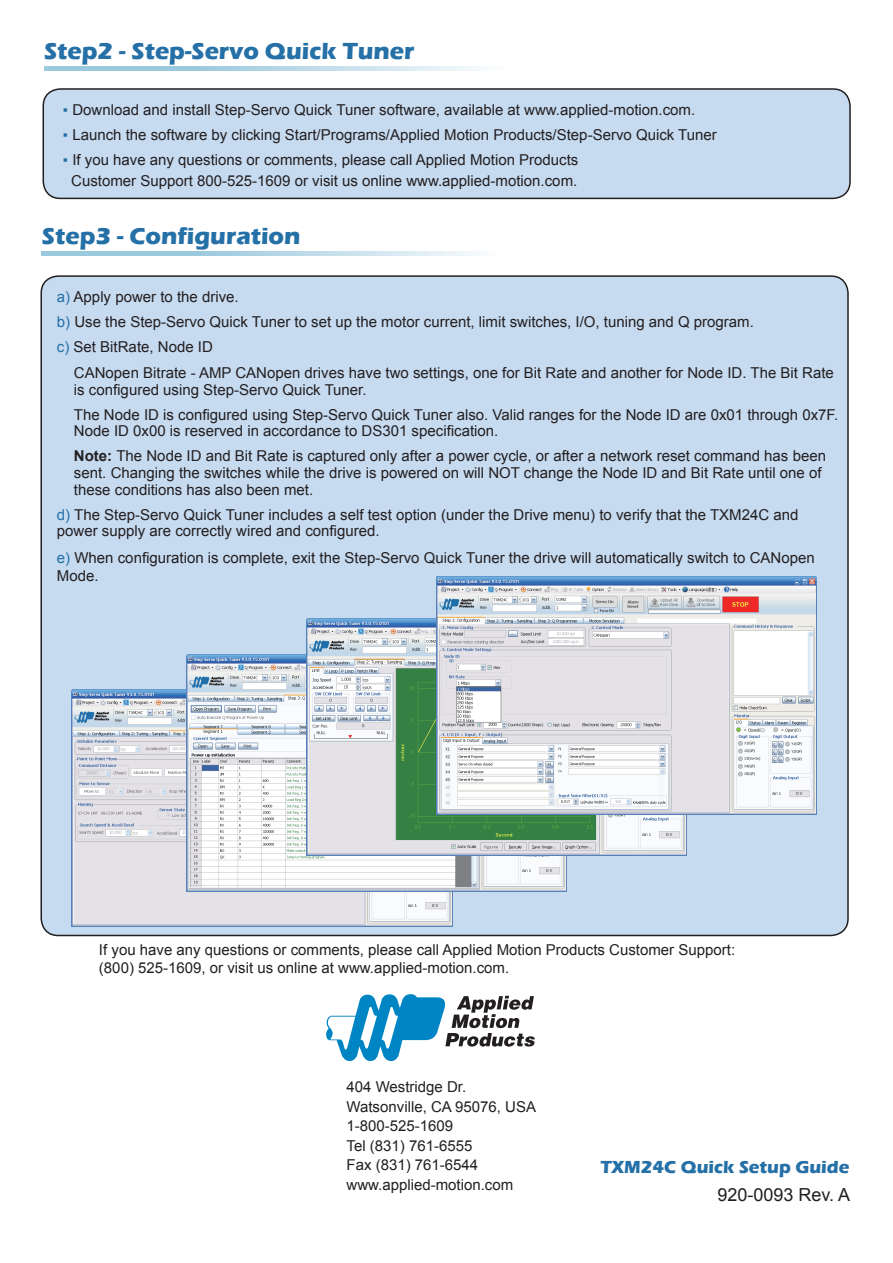
<style>
.page{position:relative;width:893px;height:1263px;background:#fff}
.page>*{position:absolute;margin:0;border:0;box-sizing:border-box;transform-origin:0 0}
.t1{font:700 24px "Eras ITC";color:#2470a7}
.t2{font:700 18px "Eras ITC";color:#2470a7}
.t3{font:18px "Arial";color:#231f20}
.Text1{font:15px/16.5px "Arial";color:#231f20}
.s1{color:#2470a7}
.s2{font-weight:700}
</style>
<div class="page">
<div style="left:43px;top:89px;width:807px;height:109px;background:#c6daf0;border-radius:17px"></div>
<div style="left:43px;top:88px;width:808px;height:111px;border:2px solid #231f20;border-radius:17px"></div>
<div style="left:41px;top:276px;width:807px;height:659px;background:#c6daf0;border-radius:17px"></div>
<svg style="left:326px;top:994px;width:209px;height:67px"></svg>
<svg style="left:44px;top:67px;width:434px;height:3px"></svg>
<svg style="left:42px;top:252px;width:434px;height:3px"></svg>
<img style="left:72px;top:690px;width:380px;height:237px">
<img style="left:186px;top:654px;width:380px;height:237px">
<img style="left:306px;top:618px;width:380px;height:237px">
<img style="left:437px;top:577px;width:380px;height:237px">
<p class="t1" style="left:44px;top:38px;width:372px">Step2 - Step-Servo Quick Tuner</p>
<p class="Text1" style="left:63px;top:102px;width:634px"><span class="s1">▪</span> Download and install Step-Servo Quick Tuner software, available at www.applied-motion.com.</p>
<p class="Text1" style="left:63px;top:127px;width:655px"><span class="s1">▪</span> Launch the software by clicking Start/Programs/Applied Motion Products/Step-Servo Quick Tuner</p>
<p class="Text1" style="left:63px;top:152px;width:517px"><span class="s1">▪</span> If you have any questions or comments, please call Applied Motion Products</p>
<p class="Text1" style="left:71px;top:172px;width:508px">Customer Support 800-525-1609 or visit us online www.applied-motion.com.</p>
<p class="t1" style="left:42px;top:223px;width:260px">Step3 - Configuration</p>
<p class="Text1" style="left:57px;top:289px;width:183px"><span class="s1">a)</span> Apply power to the drive.</p>
<p class="Text1" style="left:57px;top:314px;width:698px"><span class="s1">b)</span> Use the Step-Servo Quick Tuner to set up the motor current, limit switches, I/O, tuning and Q program.</p>
<p class="Text1" style="left:57px;top:339px;width:157px"><span class="s1">c)</span> Set BitRate, Node ID</p>
<p class="Text1" style="left:74px;top:365px;width:761px">CANopen Bitrate - AMP CANopen drives have two settings, one for Bit Rate and another for Node ID. The Bit Rate is configured using Step-Servo Quick Tuner.</p>
<p class="Text1" style="left:74px;top:407px;width:766px">The Node ID is configured using Step-Servo Quick Tuner also. Valid ranges for the Node ID are 0x01 through 0x7F.<br>Node ID 0x00 is reserved in accordance to DS301 specification.</p>
<p class="Text1" style="left:74px;top:448px;width:753px"><span class="s2">Note:</span> The Node ID and Bit Rate is captured only after a power cycle, or after a network reset command has been sent. Changing the switches while the drive is powered on will NOT change the Node ID and Bit Rate until one of these conditions has also been met.</p>
<p class="Text1" style="left:57px;top:506px;width:743px"><span class="s1">d)</span> The Step-Servo Quick Tuner includes a self test option (under the Drive menu) to verify that the TXM24C and power supply are correctly wired and configured.</p>
<p class="Text1" style="left:57px;top:548px;width:759px;line-height:18px"><span class="s1">e)</span> When configuration is complete, exit the Step-Servo Quick Tuner the drive will automatically switch to CANopen<br>Mode.</p>
<p class="Text1" style="left:99px;top:941px;width:638px">If you have any questions or comments, please call Applied Motion Products Customer Support:</p>
<p class="Text1" style="left:99px;top:959px;width:412px">(800) 525-1609, or visit us online at www.applied-motion.com.</p>
<p class="Text1" style="left:347px;top:1079px;width:121px">404 Westridge Dr.</p>
<p class="Text1" style="left:347px;top:1098px;width:191px">Watsonville, CA 95076, USA</p>
<p class="Text1" style="left:347px;top:1118px;width:108px">1-800-525-1609</p>
<p class="Text1" style="left:347px;top:1137px;width:127px">Tel (831) 761-6555</p>
<p class="Text1" style="left:347px;top:1157px;width:133px">Fax (831) 761-6544</p>
<p class="Text1" style="left:347px;top:1176px;width:168px">www.applied-motion.com</p>
<p class="t2" style="left:600px;top:1156px;width:250px">TXM24C Quick Setup Guide</p>
<p class="t3" style="left:717px;top:1183px;width:134px">920-0093 Rev. A</p>
</div>
